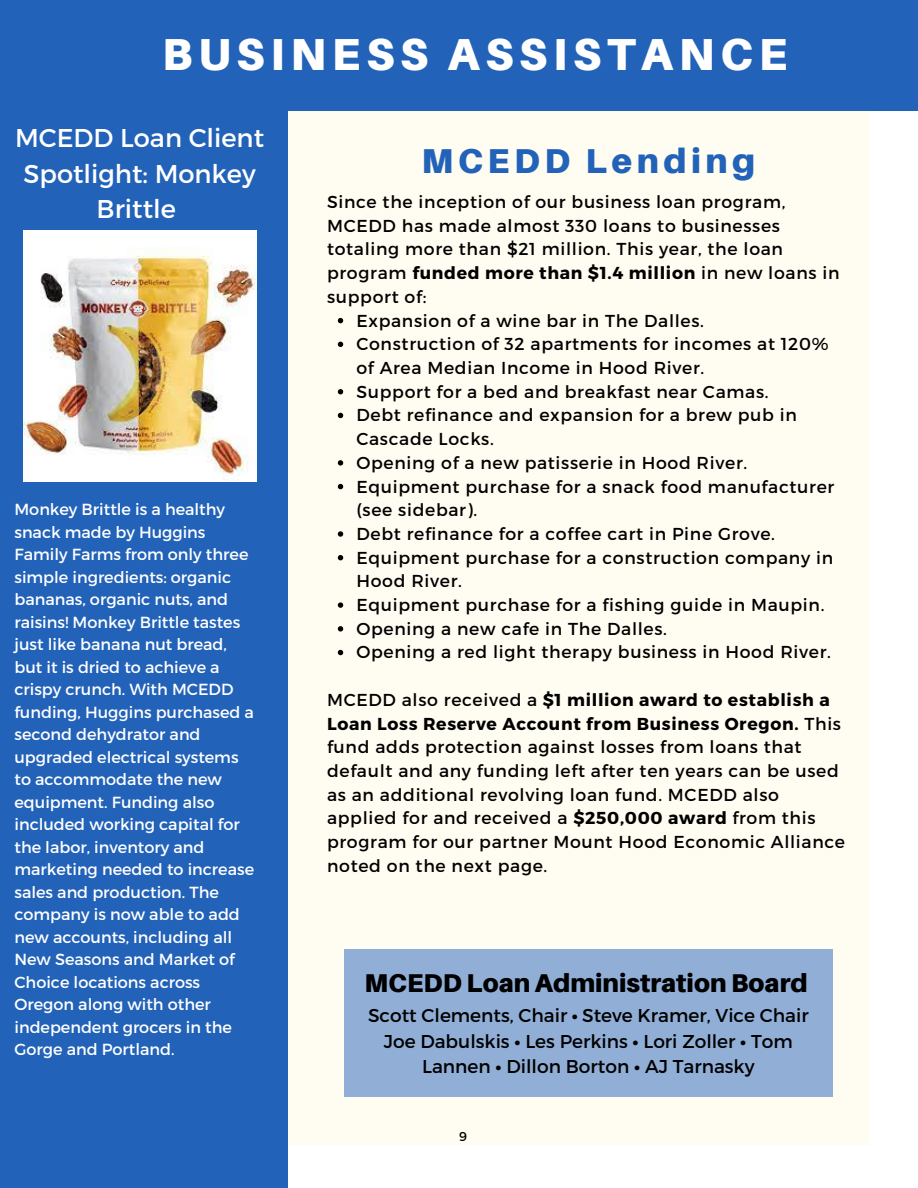
<style>
.page{position:relative;width:918px;height:1188px;background:#fff}
.page>*{position:absolute;margin:0;border:0;box-sizing:border-box;transform-origin:0 0}
.t1{font:900 44.85px "Aileron";letter-spacing:.13em;color:#fff}
.t2{font:900 34.5px "Aileron";letter-spacing:.13em;color:#2262b8}
.t3{font:25.65px/35.4px "Montserrat";color:#fff;text-align:center}
.t4{font:900 25.65px "Aileron";color:#000}
.t5{font:18.6px/25.7px "Montserrat";color:#000;text-align:center}
.t6{font:17.25px/23.7px "Montserrat";letter-spacing:.04em;color:#000}
.t7{font:16.05px/22.5px "Montserrat";color:#fff}
.t8{font:12.9px "Montserrat";color:#000}
.s1{font-weight:700}
</style>
<div class="page">
<div style="left:55px;top:2px;width:814px;height:1142px;background:#fffdf1"></div>
<div style="left:0;top:0;width:918px;height:110px;background:#2262b8"></div>
<div style="left:0;top:39px;width:288px;height:1149px;background:#2262b8"></div>
<div style="left:344px;top:949px;width:489px;height:147px;background:#90aed6"></div>
<svg style="left:338px;top:318px;width:5px;height:5px"></svg>
<svg style="left:338px;top:342px;width:5px;height:5px"></svg>
<svg style="left:338px;top:389px;width:5px;height:5px"></svg>
<svg style="left:338px;top:413px;width:5px;height:5px"></svg>
<svg style="left:338px;top:460px;width:5px;height:6px"></svg>
<svg style="left:338px;top:484px;width:5px;height:5px"></svg>
<svg style="left:338px;top:531px;width:5px;height:6px"></svg>
<svg style="left:338px;top:555px;width:5px;height:5px"></svg>
<svg style="left:338px;top:602px;width:5px;height:6px"></svg>
<svg style="left:338px;top:626px;width:5px;height:6px"></svg>
<svg style="left:338px;top:650px;width:5px;height:5px"></svg>
<img style="left:23px;top:231px;width:233px;height:251px">
<p class="t1" style="left:162px;top:26px;width:627px">BUSINESS ASSISTANCE</p>
<p class="t3" style="left:15px;top:119px;width:251px">MCEDD Loan Client<br>Spotlight: Monkey<br>Brittle</p>
<p class="t7" style="left:14px;top:497px;width:241px">Monkey Brittle is a healthy snack made by Huggins<br>Family Farms from only three simple ingredients: organic bananas, organic nuts, and raisins! Monkey Brittle tastes just like banana nut bread, but it is dried to achieve a crispy crunch. With MCEDD funding, Huggins purchased a second dehydrator and upgraded electrical systems to accommodate the new equipment. Funding also included working capital for the labor, inventory and marketing needed to increase sales and production. The company is now able to add new accounts, including all<br>New Seasons and Market of<br>Choice locations across<br>Oregon along with other independent grocers in the<br>Gorge and Portland.</p>
<p class="t2" style="left:421px;top:139px;width:336px">MCEDD Lending</p>
<p class="t6" style="left:327px;top:189px;width:514px">Since the inception of our business loan program, MCEDD has made almost 330 loans to businesses totaling more than $21 million. This year, the loan program <span class="s1">funded more than $1.4 million</span> in new loans in support of:</p>
<p class="t6" style="left:356px;top:308px;width:349px">Expansion of a wine bar in The Dalles.</p>
<p class="t6" style="left:356px;top:331px;width:474px">Construction of 32 apartments for incomes at 120% of Area Median Income in Hood River.</p>
<p class="t6" style="left:356px;top:379px;width:414px">Support for a bed and breakfast near Camas.</p>
<p class="t6" style="left:356px;top:403px;width:442px">Debt refinance and expansion for a brew pub in<br>Cascade Locks.</p>
<p class="t6" style="left:356px;top:450px;width:392px">Opening of a new patisserie in Hood River.</p>
<p class="t6" style="left:356px;top:474px;width:479px">Equipment purchase for a snack food manufacturer (see sidebar).</p>
<p class="t6" style="left:356px;top:521px;width:420px">Debt refinance for a coffee cart in Pine Grove.</p>
<p class="t6" style="left:356px;top:545px;width:478px">Equipment purchase for a construction company in<br>Hood River.</p>
<p class="t6" style="left:356px;top:592px;width:470px">Equipment purchase for a fishing guide in Maupin.</p>
<p class="t6" style="left:356px;top:616px;width:312px">Opening a new cafe in The Dalles.</p>
<p class="t6" style="left:356px;top:640px;width:476px">Opening a red light therapy business in Hood River.</p>
<p class="t6" style="left:327px;top:687px;width:520px">MCEDD also received a <span class="s1">$1 million award to establish a Loan Loss Reserve Account from Business Oregon.</span> This fund adds protection against losses from loans that default and any funding left after ten years can be used as an additional revolving loan fund. MCEDD also applied for and received a <span class="s1">$250,000 award</span> from this program for our partner Mount Hood Economic Alliance noted on the next page.</p>
<p class="t4" style="left:364px;top:967px;width:445px">MCEDD Loan Administration Board</p>
<p class="t5" style="left:368px;top:1001px;width:442px">Scott Clements, Chair <span class="s1">•</span> Steve Kramer, Vice Chair<br>Joe Dabulskis <span class="s1">•</span> Les Perkins <span class="s1">•</span> Lori Zoller <span class="s1">•</span> Tom<br>Lannen <span class="s1">•</span> Dillon Borton <span class="s1">•</span> AJ Tarnasky</p>
<p class="t8" style="left:459px;top:1128px;width:9px">9</p>
</div>
